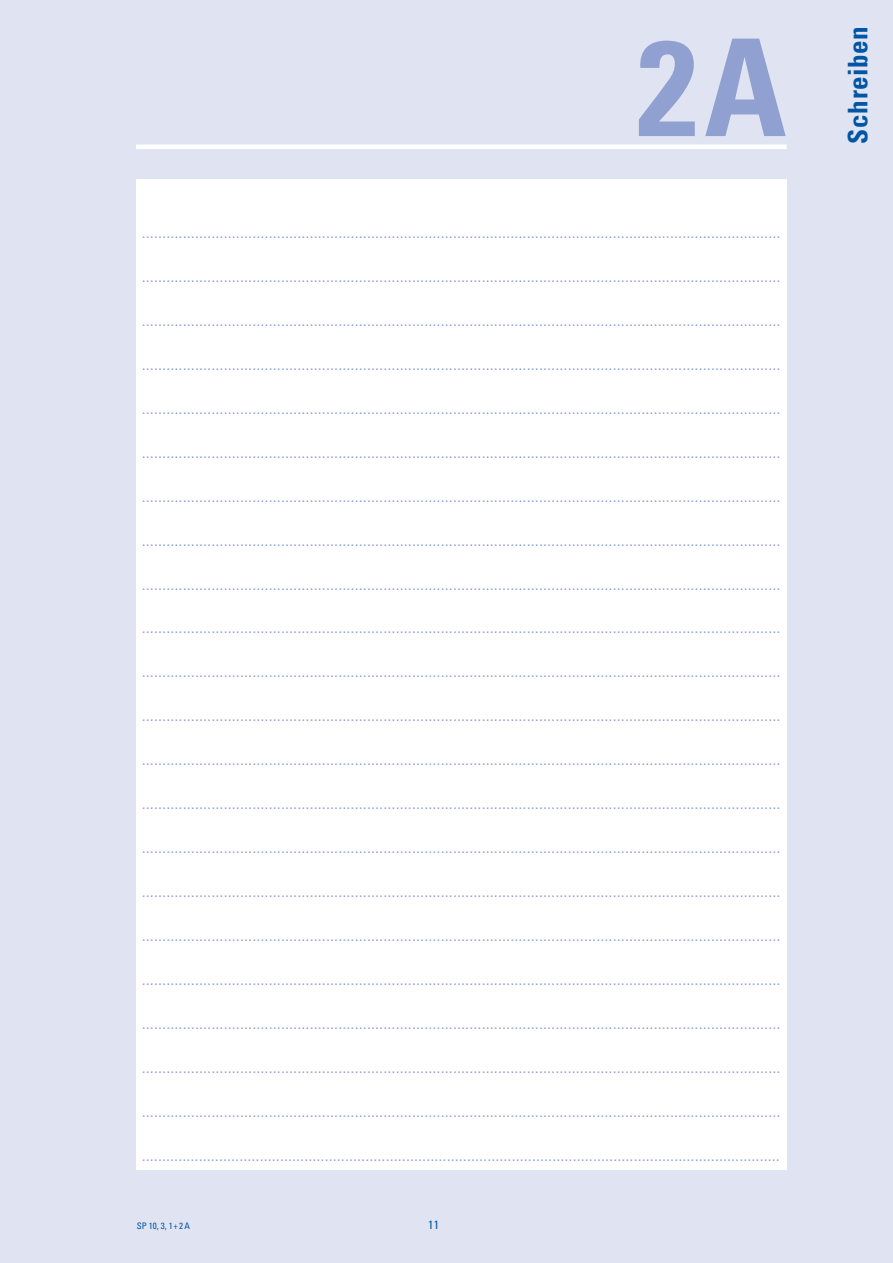
<style>
.page{position:relative;width:893px;height:1263px;background:#e0e4f2}
.page>*{position:absolute;margin:0;border:0;box-sizing:border-box;transform-origin:0 0}
.t1{font:700 condensed 135px "Univers";color:#90a0d0}
.t2{font:700 condensed 27px "Univers";letter-spacing:.02em;color:#0155a5}
.t3{font:condensed 15px "Univers";color:#90a0d0}
.t4{font:condensed 12px "Univers";color:#0155a5}
.t5{font:condensed 9px "Univers";color:#0155a5}
</style>
<div class="page">
<hr style="left:136px;top:145px;width:651px;height:4px;background:#fff">
<div style="left:136px;top:179px;width:651px;height:990px;background:#fff"></div>
<h1 class="t1" style="left:637px;top:5px;width:151px">2A</h1>
<h2 class="t2" style="left:841px;top:144px;width:119px;rotate:-90deg">Schreiben</h2>
<p class="t3" style="left:142px;top:223px;width:640px">............................................................................................................................................................</p>
<p class="t3" style="left:142px;top:267px;width:640px">............................................................................................................................................................</p>
<p class="t3" style="left:142px;top:311px;width:640px">............................................................................................................................................................</p>
<p class="t3" style="left:142px;top:355px;width:640px">............................................................................................................................................................</p>
<p class="t3" style="left:142px;top:399px;width:640px">............................................................................................................................................................</p>
<p class="t3" style="left:142px;top:443px;width:640px">............................................................................................................................................................</p>
<p class="t3" style="left:142px;top:487px;width:640px">............................................................................................................................................................</p>
<p class="t3" style="left:142px;top:531px;width:640px">............................................................................................................................................................</p>
<p class="t3" style="left:142px;top:575px;width:640px">............................................................................................................................................................</p>
<p class="t3" style="left:142px;top:619px;width:640px">............................................................................................................................................................</p>
<p class="t3" style="left:142px;top:663px;width:640px">............................................................................................................................................................</p>
<p class="t3" style="left:142px;top:706px;width:640px">............................................................................................................................................................</p>
<p class="t3" style="left:142px;top:750px;width:640px">............................................................................................................................................................</p>
<p class="t3" style="left:142px;top:794px;width:640px">............................................................................................................................................................</p>
<p class="t3" style="left:142px;top:838px;width:640px">............................................................................................................................................................</p>
<p class="t3" style="left:142px;top:882px;width:640px">............................................................................................................................................................</p>
<p class="t3" style="left:142px;top:926px;width:640px">............................................................................................................................................................</p>
<p class="t3" style="left:142px;top:970px;width:640px">............................................................................................................................................................</p>
<p class="t3" style="left:142px;top:1014px;width:640px">............................................................................................................................................................</p>
<p class="t3" style="left:142px;top:1058px;width:640px">............................................................................................................................................................</p>
<p class="t3" style="left:142px;top:1102px;width:640px">............................................................................................................................................................</p>
<p class="t3" style="left:142px;top:1146px;width:639px">.............................................................................................................................................................</p>
<p class="t5" style="left:137px;top:1220px;width:54px">SP 10, 3, 1+ 2A</p>
<p class="t4" style="left:428px;top:1217px;width:12px">11</p>
</div>
